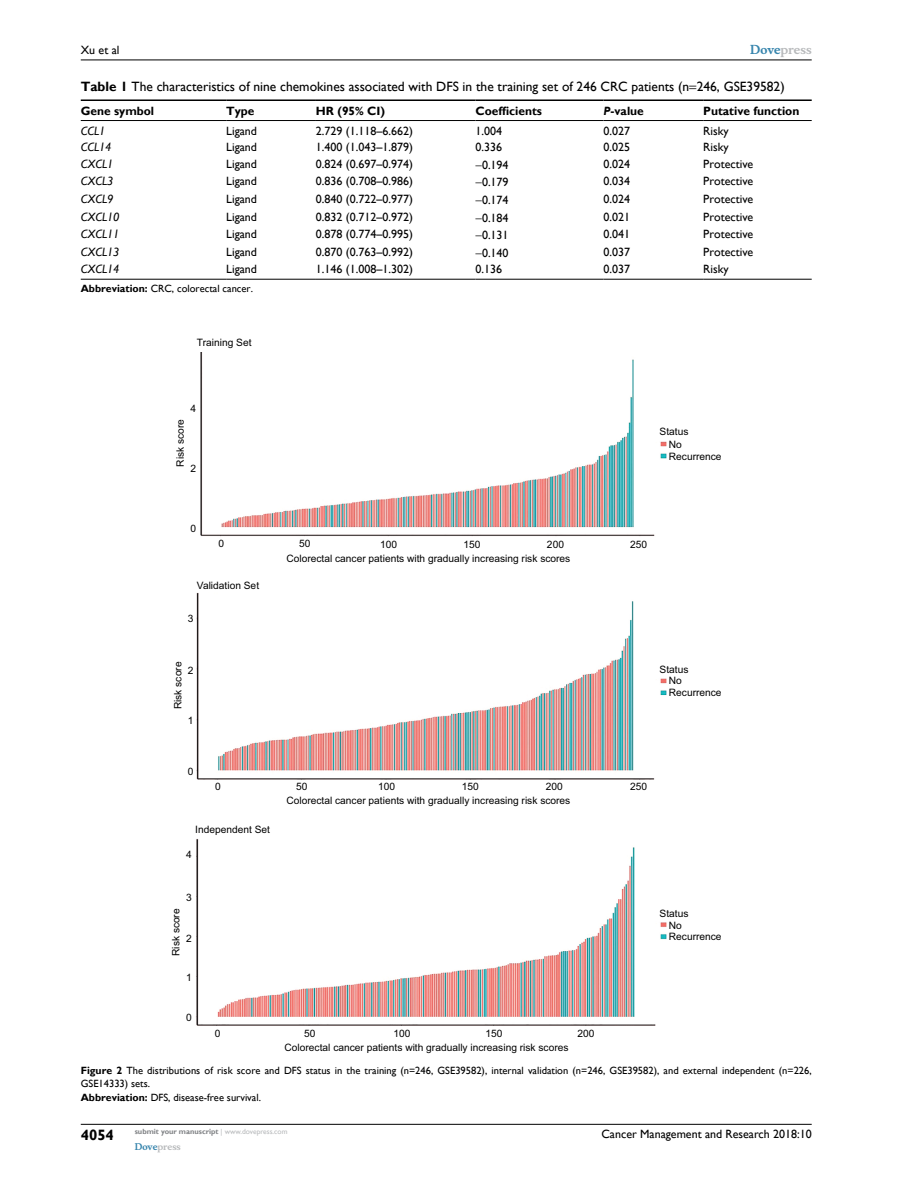
<style>
.page{position:relative;width:918px;height:1188px;background:#fff}
.page>*{position:absolute;margin:0;border:0;box-sizing:border-box;transform-origin:0 0}
.t1{font:700 15px "Gill Sans";color:#000}
.t2{font:13.5px "Gill Sans";color:#000}
.t3{font:12px "Gill Sans";color:#000}
.t4{font:700 12px "Gill Sans";color:#000}
.t5{font:italic 12px "Gill Sans";color:#000}
.t6{font:700 12px "Musee";color:#b8babc}
.t7{font:10.5px/13.5px "Gill Sans";color:#000}
.t8{font:10.2px/13.8px "Arial";color:#000}
.t9{font:700 9px "Musee";color:#b8babc}
.t10{font:700 7.5px "Gill Sans";color:#808285}
.s1{color:#3785ad}
.s2{font-weight:700}
.s3{font-style:italic}
.s4{font-weight:400;color:#b8babc}
</style>
<div class="page">
<hr style="left:81px;top:1124px;width:731px;height:1px;background:#000">
<hr style="left:81px;top:60px;width:731px;height:1px;background:#000">
<hr style="left:81px;top:120px;width:145px;height:1px;background:#000">
<hr style="left:226px;top:120px;width:90px;height:1px;background:#000">
<hr style="left:316px;top:120px;width:159px;height:1px;background:#000">
<hr style="left:475px;top:120px;width:129px;height:1px;background:#000">
<hr style="left:604px;top:120px;width:99px;height:1px;background:#000">
<hr style="left:703px;top:120px;width:109px;height:1px;background:#000">
<hr style="left:81px;top:99px;width:145px;height:2px;background:#000">
<hr style="left:226px;top:99px;width:90px;height:2px;background:#000">
<hr style="left:316px;top:99px;width:159px;height:2px;background:#000">
<hr style="left:475px;top:99px;width:129px;height:2px;background:#000">
<hr style="left:604px;top:99px;width:99px;height:2px;background:#000">
<hr style="left:703px;top:99px;width:109px;height:2px;background:#000">
<hr style="left:81px;top:279px;width:145px;height:1px;background:#000">
<hr style="left:226px;top:279px;width:90px;height:1px;background:#000">
<hr style="left:316px;top:279px;width:159px;height:1px;background:#000">
<hr style="left:475px;top:279px;width:129px;height:1px;background:#000">
<hr style="left:604px;top:279px;width:99px;height:1px;background:#000">
<hr style="left:703px;top:279px;width:109px;height:1px;background:#000">
<img style="left:196px;top:352px;width:471px;height:674px">
<p class="t6" style="left:750px;top:43px;width:63px"><span class="s1">Dove</span>press</p>
<p class="t3" style="left:81px;top:43px;width:40px">Xu et al</p>
<p class="t2" style="left:81px;top:79px;width:705px"><span class="s2">Table 1</span> The characteristics of nine chemokines associated with DFS in the training set of 246 CRC patients (n 246, GSE39582)</p>
<p class="t4" style="left:81px;top:103px;width:75px">Gene symbol</p>
<p class="t4" style="left:226px;top:103px;width:30px">Type</p>
<p class="t4" style="left:316px;top:103px;width:71px">HR (95% CI)</p>
<p class="t4" style="left:475px;top:103px;width:68px">Coefficients</p>
<p class="t4" style="left:604px;top:103px;width:42px"><span class="s3">P</span>-value</p>
<p class="t4" style="left:703px;top:103px;width:98px">Putative function</p>
<p class="t5" style="left:81px;top:124px;width:26px">CCL1</p>
<p class="t3" style="left:226px;top:124px;width:32px">Ligand</p>
<p class="t3" style="left:316px;top:124px;width:98px">2.729 (1.118–6.662)</p>
<p class="t3" style="left:475px;top:124px;width:28px">1.004</p>
<p class="t3" style="left:604px;top:124px;width:28px">0.027</p>
<p class="t3" style="left:703px;top:124px;width:27px">Risky</p>
<p class="t5" style="left:81px;top:140px;width:32px">CCL14</p>
<p class="t3" style="left:226px;top:140px;width:32px">Ligand</p>
<p class="t3" style="left:316px;top:140px;width:98px">1.400 (1.043–1.879)</p>
<p class="t3" style="left:475px;top:140px;width:28px">0.336</p>
<p class="t3" style="left:604px;top:140px;width:28px">0.025</p>
<p class="t3" style="left:703px;top:140px;width:27px">Risky</p>
<p class="t5" style="left:81px;top:157px;width:34px">CXCL1</p>
<p class="t3" style="left:226px;top:157px;width:32px">Ligand</p>
<p class="t3" style="left:316px;top:157px;width:98px">0.824 (0.697–0.974)</p>
<p class="t3" style="left:475px;top:158px;width:35px">−0.194</p>
<p class="t3" style="left:604px;top:157px;width:28px">0.024</p>
<p class="t3" style="left:703px;top:157px;width:52px">Protective</p>
<p class="t5" style="left:81px;top:174px;width:34px">CXCL3</p>
<p class="t3" style="left:226px;top:174px;width:32px">Ligand</p>
<p class="t3" style="left:316px;top:174px;width:98px">0.836 (0.708–0.986)</p>
<p class="t3" style="left:475px;top:175px;width:35px">−0.179</p>
<p class="t3" style="left:604px;top:174px;width:28px">0.034</p>
<p class="t3" style="left:703px;top:174px;width:52px">Protective</p>
<p class="t5" style="left:81px;top:192px;width:34px">CXCL9</p>
<p class="t3" style="left:226px;top:192px;width:32px">Ligand</p>
<p class="t3" style="left:316px;top:192px;width:98px">0.840 (0.722–0.977)</p>
<p class="t3" style="left:475px;top:193px;width:35px">−0.174</p>
<p class="t3" style="left:604px;top:192px;width:28px">0.024</p>
<p class="t3" style="left:703px;top:192px;width:52px">Protective</p>
<p class="t5" style="left:81px;top:209px;width:40px">CXCL10</p>
<p class="t3" style="left:226px;top:210px;width:32px">Ligand</p>
<p class="t3" style="left:316px;top:210px;width:98px">0.832 (0.712–0.972)</p>
<p class="t3" style="left:475px;top:211px;width:35px">−0.184</p>
<p class="t3" style="left:604px;top:210px;width:28px">0.021</p>
<p class="t3" style="left:703px;top:210px;width:52px">Protective</p>
<p class="t5" style="left:81px;top:227px;width:40px">CXCL11</p>
<p class="t3" style="left:226px;top:227px;width:32px">Ligand</p>
<p class="t3" style="left:316px;top:227px;width:98px">0.878 (0.774–0.995)</p>
<p class="t3" style="left:475px;top:228px;width:35px">−0.131</p>
<p class="t3" style="left:604px;top:227px;width:28px">0.041</p>
<p class="t3" style="left:703px;top:227px;width:52px">Protective</p>
<p class="t5" style="left:81px;top:245px;width:40px">CXCL13</p>
<p class="t3" style="left:226px;top:245px;width:32px">Ligand</p>
<p class="t3" style="left:316px;top:245px;width:98px">0.870 (0.763–0.992)</p>
<p class="t3" style="left:475px;top:246px;width:35px">−0.140</p>
<p class="t3" style="left:604px;top:245px;width:28px">0.037</p>
<p class="t3" style="left:703px;top:245px;width:52px">Protective</p>
<p class="t5" style="left:81px;top:262px;width:40px">CXCL14</p>
<p class="t3" style="left:226px;top:262px;width:32px">Ligand</p>
<p class="t3" style="left:316px;top:262px;width:98px">1.146 (1.008–1.302)</p>
<p class="t3" style="left:475px;top:262px;width:28px">0.136</p>
<p class="t3" style="left:604px;top:262px;width:28px">0.037</p>
<p class="t3" style="left:703px;top:262px;width:27px">Risky</p>
<p class="t7" style="left:81px;top:282px;width:174px"><span class="s2">Abbreviation:</span> CRC, colorectal cancer.</p>
<p class="t8" style="left:197px;top:336px;width:56px">Training Set</p>
<p class="t8" style="left:190px;top:402px;width:7px">4</p>
<p class="t8" style="left:174px;top:467px;width:49px;rotate:-90deg">Risk score</p>
<p class="t8" style="left:190px;top:462px;width:7px">2</p>
<p class="t8" style="left:190px;top:522px;width:7px">0</p>
<p class="t8" style="left:219px;top:537px;width:7px">0</p>
<p class="t8" style="left:299px;top:537px;width:13px">50</p>
<p class="t8" style="left:380px;top:537px;width:19px">100</p>
<p class="t8" style="left:286px;top:537px;width:285px;text-indent:177px">150<br>Colorectal cancer patients with gradually increasing risk scores</p>
<p class="t8" style="left:547px;top:537px;width:19px">200</p>
<p class="t8" style="left:197px;top:578px;width:64px">Validation Set</p>
<p class="t8" style="left:188px;top:612px;width:7px">3</p>
<p class="t8" style="left:171px;top:709px;width:49px;rotate:-90deg">Risk score</p>
<p class="t8" style="left:188px;top:663px;width:7px">2</p>
<p class="t8" style="left:188px;top:714px;width:7px">1</p>
<p class="t8" style="left:188px;top:764px;width:7px">0</p>
<p class="t8" style="left:215px;top:780px;width:7px">0</p>
<p class="t8" style="left:296px;top:780px;width:13px">50</p>
<p class="t8" style="left:378px;top:780px;width:19px">100</p>
<p class="t8" style="left:286px;top:780px;width:285px;text-indent:176px">150<br>Colorectal cancer patients with gradually increasing risk scores</p>
<p class="t8" style="left:546px;top:780px;width:19px">200</p>
<p class="t8" style="left:195px;top:823px;width:76px">Independent Set</p>
<p class="t8" style="left:186px;top:848px;width:7px">4</p>
<p class="t8" style="left:186px;top:891px;width:7px">3</p>
<p class="t8" style="left:169px;top:956px;width:49px;rotate:-90deg">Risk score</p>
<p class="t8" style="left:186px;top:931px;width:7px">2</p>
<p class="t8" style="left:186px;top:971px;width:7px">1</p>
<p class="t8" style="left:186px;top:1011px;width:7px">0</p>
<p class="t8" style="left:215px;top:1026px;width:7px">0</p>
<p class="t8" style="left:304px;top:1026px;width:13px">50</p>
<p class="t8" style="left:393px;top:1027px;width:19px">100</p>
<p class="t8" style="left:285px;top:1027px;width:285px;text-indent:201px">150<br>Colorectal cancer patients with gradually increasing risk scores</p>
<p class="t8" style="left:578px;top:1027px;width:19px">200</p>
<p class="t8" style="left:660px;top:425px;width:30px">Status</p>
<p class="t8" style="left:669px;top:438px;width:15px">No</p>
<p class="t8" style="left:669px;top:450px;width:54px">Recurrence</p>
<p class="t8" style="left:630px;top:537px;width:19px">250</p>
<p class="t8" style="left:660px;top:662px;width:30px">Status</p>
<p class="t8" style="left:669px;top:674px;width:15px">No</p>
<p class="t8" style="left:669px;top:686px;width:54px">Recurrence</p>
<p class="t8" style="left:630px;top:780px;width:19px">250</p>
<p class="t8" style="left:660px;top:906px;width:30px">Status</p>
<p class="t8" style="left:669px;top:930px;width:54px">Recurrence</p>
<p class="t8" style="left:669px;top:918px;width:15px">No</p>
<p class="t7" style="left:81px;top:1063px;width:732px"><span class="s2">Figure 2</span> The distributions of risk score and DFS status in the training (n=246, GSE39582), internal validation (n=246, GSE39582), and external independent (n=226,<br>GSE 14333) sets.<br><span class="s2">Abbreviation:</span> DFS, disease-free survival.</p>
<p class="t1" style="left:81px;top:1126px;width:35px">4054</p>
<p class="t10" style="left:135px;top:1127px;width:154px">submit your manuscript <span class="s4">| www.dovepress.com</span></p>
<p class="t9" style="left:135px;top:1141px;width:48px"><span class="s1">Dove</span>press</p>
<p class="t3" style="left:601px;top:1127px;width:212px">Cancer Management and Research 2018:10</p>
</div>
